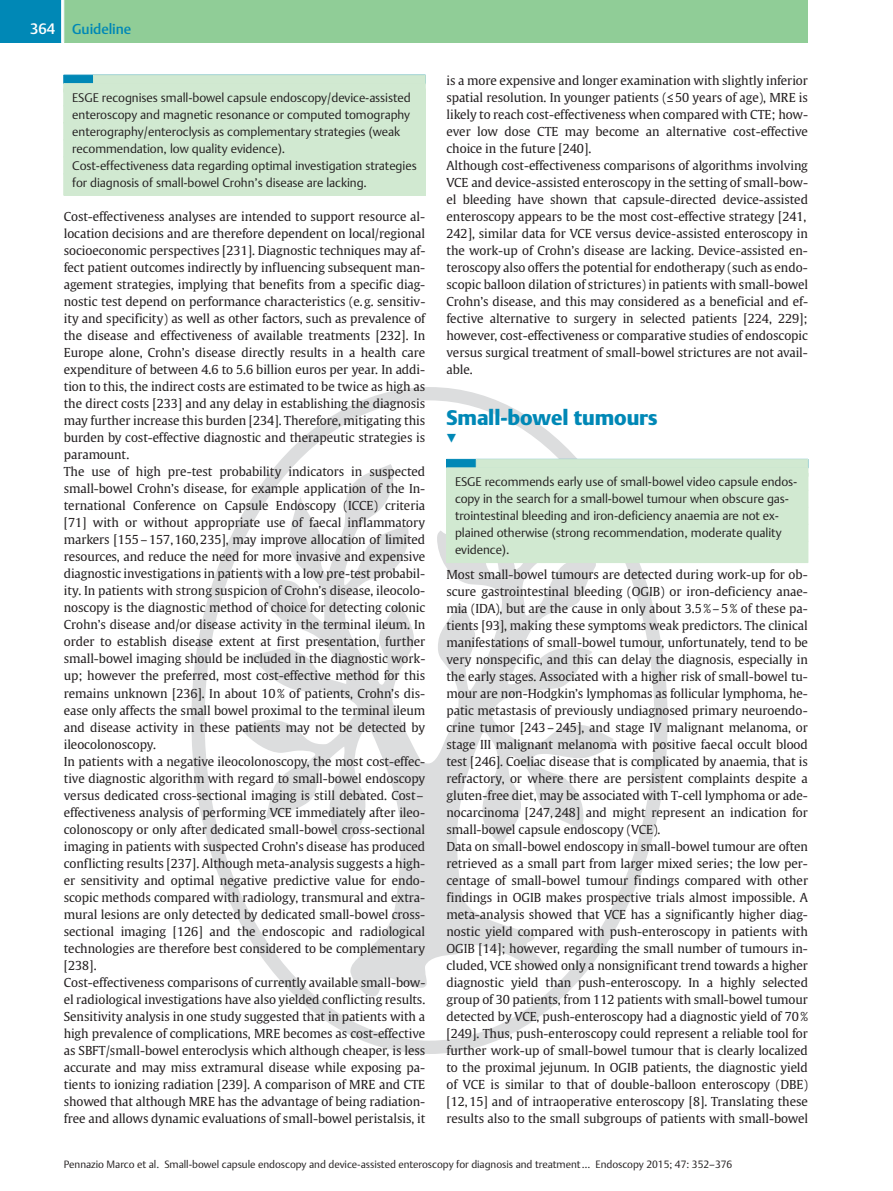
<style>
.page{position:relative;width:893px;height:1191px;background:#fff}
.page>*{position:absolute;margin:0;border:0;box-sizing:border-box;transform-origin:0 0}
.t1{font:20.85px "Adv T Te 9 dccad 3.B";color:#0088b6}
.t2{font:14.25px "Adv TT114 f 0202";color:#0088b6}
.t3{font:12.3px/17px "Adv TT1 c 81 c 27 a";color:#231f20}
.t4{font:12.3px/17px "Adv TT1875 e 499";color:#231f20}
.t5{font:11.25px "Adv Pi 3";color:#0088b6;scale:.9 1}
.t6{font:10.5px "Adv TT1875 e 499";color:#231f20}
.s1{font-size:15px;color:#fff}
.s2{font-style:inherit}
</style>
<div class="page">
<svg style="left:191px;top:387px;width:477px;height:667px"></svg>
<div style="left:64px;top:89px;width:361px;height:106px;background:#d1e9d1"></div>
<div style="left:446px;top:473px;width:362px;height:89px;background:#d1e9d1"></div>
<div style="left:64px;top:75px;width:361px;height:9px;background:#0088b6;border:1px solid #0088b6"></div>
<div style="left:64px;top:84px;width:361px;height:8px;background:#d1e9d1"></div>
<div style="left:94px;top:75px;width:331px;height:9px;background:#d1e9d1"></div>
<div style="left:446px;top:459px;width:362px;height:9px;background:#0088b6;border:1px solid #0088b6"></div>
<div style="left:446px;top:468px;width:362px;height:8px;background:#d1e9d1"></div>
<div style="left:476px;top:459px;width:332px;height:9px;background:#d1e9d1"></div>
<div style="left:64px;top:0;width:744px;height:43px;background:#90cd97"></div>
<div style="left:0;top:0;width:64px;height:43px;background:#0088b6"></div>
<svg style="left:62px;top:0;width:2px;height:43px"></svg>
<p class="t2" style="left:30px;top:20px;width:103px"><span class="s1">364</span> Guideline</p>
<p class="t3" style="left:446px;top:73px;width:363px">is a more expensive and longer examination with slightly inferior spatial resolution. In younger patients (<span class="s2">≤</span>50 years of age), MRE is likely to reach cost-effectiveness when compared with CTE; how&shy;ever low dose CTE may become an alternative cost-effective choice in the future [240].<br>Although cost-effectiveness comparisons of algorithms involving VCE and device-assisted enteroscopy in the setting of small-bow&shy;el bleeding have shown that capsule-directed device-assisted enteroscopy appears to be the most cost-effective strategy [241, 242], similar data for VCE versus device-assisted enteroscopy in the work-up of Crohn<span class="s2">’</span>s disease are lacking. Device-assisted en&shy;teroscopy also offers the potential for endotherapy (such as endo&shy;scopic balloon dilation of strictures) in patients with small-bowel Crohn<span class="s2">’</span>s disease, and this may considered as a beneficial and ef&shy;fective alternative to surgery in selected patients [224, 229]; however, cost-effectiveness or comparative studies of endoscopic versus surgical treatment of small-bowel strictures are not avail&shy;able.</p>
<h1 class="t1" style="left:446px;top:409px;width:213px">Small-bowel tumours</h1>
<p class="t5" style="left:446px;top:433px;width:13px">!</p>
<p class="t4" style="left:455px;top:474px;width:344px">ESGE recommends early use of small-bowel video capsule endos&shy;copy in the search for a small-bowel tumour when obscure gas&shy;trointestinal bleeding and iron-deficiency anaemia are not ex&shy;plained otherwise (strong recommendation, moderate quality evidence).</p>
<p class="t3" style="left:446px;top:566px;width:363px">Most small-bowel tumours are detected during work-up for ob&shy;scure gastrointestinal bleeding (OGIB) or iron-deficiency anae&shy;mia (IDA), but are the cause in only about 3.5 %<span class="s2">–</span>5 % of these pa&shy;tients [93], making these symptoms weak predictors. The clinical manifestations of small-bowel tumour, unfortunately, tend to be very nonspecific, and this can delay the diagnosis, especially in the early stages. Associated with a higher risk of small-bowel tu&shy;mour are non-Hodgkin<span class="s2">’</span>s lymphomas as follicular lymphoma, he&shy;patic metastasis of previously undiagnosed primary neuroendo&shy;crine tumor [243<span class="s2">–</span>245], and stage IV malignant melanoma, or stage III malignant melanoma with positive faecal occult blood test [246]. Coeliac disease that is complicated by anaemia, that is refractory, or where there are persistent complaints despite a gluten-free diet, may be associated with T-cell lymphoma or ade&shy;nocarcinoma [247, 248] and might represent an indication for small-bowel capsule endoscopy (VCE).<br>Data on small-bowel endoscopy in small-bowel tumour are often retrieved as a small part from larger mixed series; the low per&shy;centage of small-bowel tumour findings compared with other findings in OGIB makes prospective trials almost impossible. A meta-analysis showed that VCE has a significantly higher diag&shy;nostic yield compared with push-enteroscopy in patients with OGIB [14]; however, regarding the small number of tumours in&shy;cluded, VCE showed only a nonsignificant trend towards a higher diagnostic yield than push-enteroscopy. In a highly selected group of 30 patients, from 112 patients with small-bowel tumour detected by VCE, push-enteroscopy had a diagnostic yield of 70 % [249]. Thus, push-enteroscopy could represent a reliable tool for further work-up of small-bowel tumour that is clearly localized to the proximal jejunum. In OGIB patients, the diagnostic yield of VCE is similar to that of double-balloon enteroscopy (DBE) [12, 15] and of intraoperative enteroscopy [8]. Translating these results also to the small subgroups of patients with small-bowel</p>
<p class="t6" style="left:64px;top:1159px;width:670px">Pennazio Marco et al. Small-bowel capsule endoscopy and device-assisted enteroscopy for diagnosis and treatment<span class="s2">…</span> Endoscopy 2015; 47: 352<span class="s2">–</span>376</p>
<p class="t4" style="left:72px;top:90px;width:346px">ESGE recognises small-bowel capsule endoscopy/device-assisted enteroscopy and magnetic resonance or computed tomography enterography/enteroclysis as complementary strategies (weak recommendation, low quality evidence).<br>Cost-effectiveness data regarding optimal investigation strategies for diagnosis of small-bowel Crohn<span class="s2">’</span>s disease are lacking.</p>
<p class="t3" style="left:64px;top:209px;width:363px">Cost-effectiveness analyses are intended to support resource al&shy;location decisions and are therefore dependent on local/regional socioeconomic perspectives [231]. Diagnostic techniques may af&shy;fect patient outcomes indirectly by influencing subsequent man&shy;agement strategies, implying that benefits from a specific diag&shy;nostic test depend on performance characteristics (e. g. sensitiv&shy;ity and specificity) as well as other factors, such as prevalence of the disease and effectiveness of available treatments [232]. In Europe alone, Crohn<span class="s2">’</span>s disease directly results in a health care expenditure of between 4.6 to 5.6 billion euros per year. In addi&shy;tion to this, the indirect costs are estimated to be twice as high as the direct costs [233] and any delay in establishing the diagnosis may further increase this burden [234]. Therefore, mitigating this burden by cost-effective diagnostic and therapeutic strategies is paramount.<br>The use of high pre-test probability indicators in suspected small-bowel Crohn<span class="s2">’</span>s disease, for example application of the In&shy;ternational Conference on Capsule Endoscopy (ICCE) criteria [71] with or without appropriate use of faecal inflammatory markers [155<span class="s2">–</span>157, 160, 235], may improve allocation of limited resources, and reduce the need for more invasive and expensive diagnostic investigations in patients with a low pre-test probabil&shy;ity. In patients with strong suspicion of Crohn<span class="s2">’</span>s disease, ileocolo&shy;noscopy is the diagnostic method of choice for detecting colonic Crohn<span class="s2">’</span>s disease and/or disease activity in the terminal ileum. In order to establish disease extent at first presentation, further small-bowel imaging should be included in the diagnostic work&shy;up; however the preferred, most cost-effective method for this remains unknown [236]. In about 10 % of patients, Crohn<span class="s2">’</span>s dis&shy;ease only affects the small bowel proximal to the terminal ileum and disease activity in these patients may not be detected by ileocolonoscopy.<br>In patients with a negative ileocolonoscopy, the most cost-effec&shy;tive diagnostic algorithm with regard to small-bowel endoscopy versus dedicated cross-sectional imaging is still debated. Cost<span class="s2">– </span>effectiveness analysis of performing VCE immediately after ileo&shy;colonoscopy or only after dedicated small-bowel cross-sectional imaging in patients with suspected Crohn<span class="s2">’</span>s disease has produced conflicting results [237]. Although meta-analysis suggests a high&shy;er sensitivity and optimal negative predictive value for endo&shy;scopic methods compared with radiology, transmural and extra&shy;mural lesions are only detected by dedicated small-bowel cross&shy;sectional imaging [126] and the endoscopic and radiological technologies are therefore best considered to be complementary [238].<br>Cost-effectiveness comparisons of currently available small-bow&shy;el radiological investigations have also yielded conflicting results.<br>Sensitivity analysis in one study suggested that in patients with a high prevalence of complications, MRE becomes as cost-effective as SBFT/small-bowel enteroclysis which although cheaper, is less accurate and may miss extramural disease while exposing pa&shy;tients to ionizing radiation [239]. A comparison of MRE and CTE showed that although MRE has the advantage of being radiation&shy;free and allows dynamic evaluations of small-bowel peristalsis, it</p>
</div>
